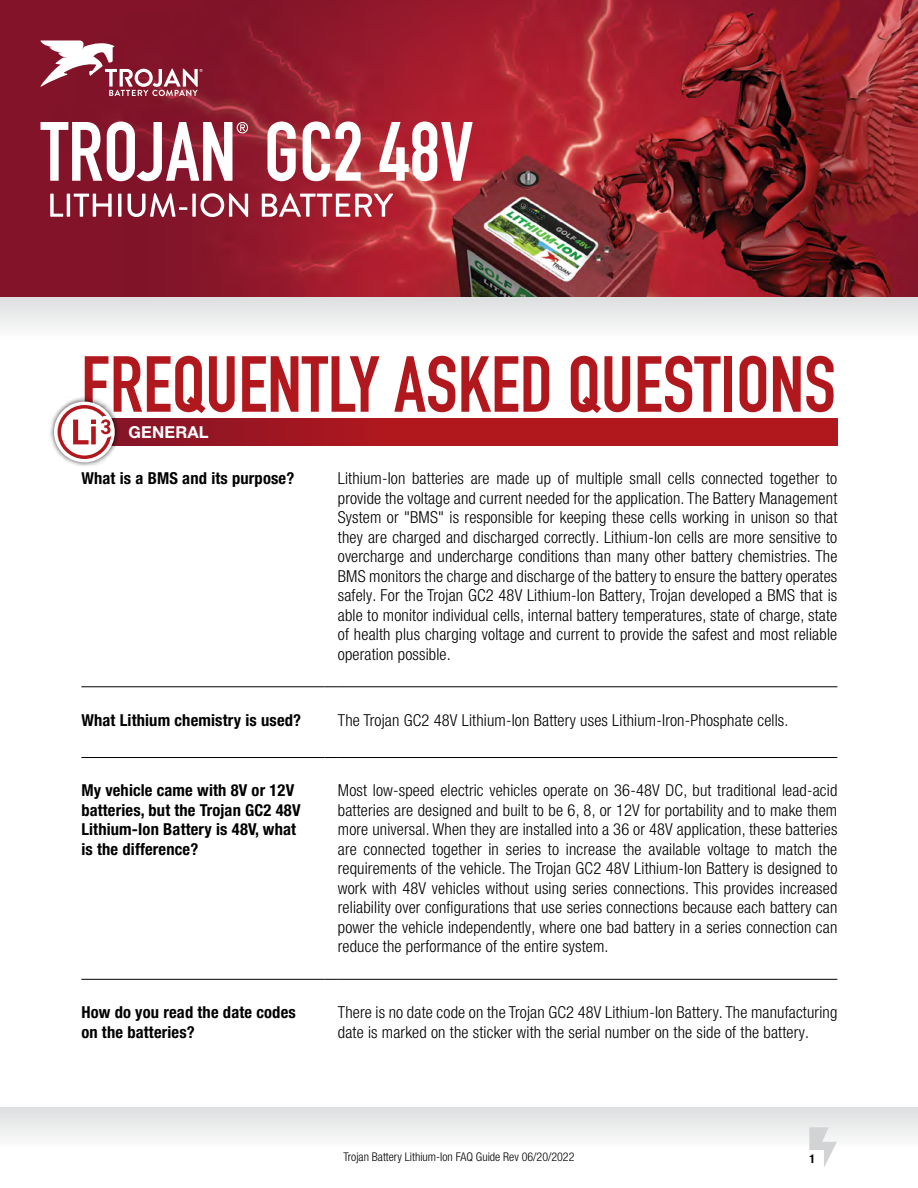
<style>
.page{position:relative;width:918px;height:1188px;background:#fff}
.page>*{position:absolute;margin:0;border:0;box-sizing:border-box;transform-origin:0 0}
.t1{font:700 78px "DIN Condensed";color:#b1181e}
.t2{font:300 condensed 16.5px/19.5px "Helvetica Neue LT Pro";letter-spacing:.01em;color:#000;text-align:justify}
.t3{font:700 condensed 16.5px/19.5px "Helvetica Neue LT Pro";letter-spacing:.01em;color:#000}
.t4{font:700 16.5px "Helvetica Neue LT Pro";letter-spacing:.01em;color:#fff}
.t5{font:300 condensed 12px "Helvetica Neue LT Pro";color:#000}
.t6{font:700 condensed 12px "Helvetica Neue LT Pro";color:#000}
</style>
<div class="page">
<img style="left:0;top:0;width:918px;height:329px">
<svg style="left:809px;top:1127px;width:28px;height:40px"></svg>
<svg style="left:40px;top:40px;width:162px;height:56px"></svg>
<svg style="left:41px;top:122px;width:207px;height:59px"></svg>
<svg style="left:268px;top:122px;width:28px;height:59px"></svg>
<svg style="left:303px;top:122px;width:27px;height:59px"></svg>
<svg style="left:336px;top:122px;width:25px;height:59px"></svg>
<svg style="left:380px;top:122px;width:93px;height:59px"></svg>
<svg style="left:50px;top:194px;width:13px;height:23px"></svg>
<hr style="left:67px;top:194px;width:3px;height:23px;background:#fff">
<svg style="left:74px;top:194px;width:38px;height:23px"></svg>
<hr style="left:118px;top:194px;width:3px;height:23px;background:#fff">
<svg style="left:128px;top:193px;width:59px;height:24px"></svg>
<svg style="left:192px;top:194px;width:4px;height:23px"></svg>
<svg style="left:201px;top:193px;width:47px;height:24px"></svg>
<svg style="left:262px;top:193px;width:131px;height:24px"></svg>
<svg style="left:120px;top:418px;width:717px;height:28px;background:#a8171f"></svg>
<hr style="left:81px;top:686px;width:243px;height:1px;background:#000">
<svg style="left:324px;top:686px;width:14px;height:1px"></svg>
<hr style="left:338px;top:686px;width:499px;height:1px;background:#000">
<hr style="left:81px;top:757px;width:243px;height:1px;background:#000">
<svg style="left:324px;top:757px;width:14px;height:1px"></svg>
<hr style="left:338px;top:757px;width:499px;height:1px;background:#000">
<hr style="left:81px;top:979px;width:243px;height:1px;background:#000">
<svg style="left:324px;top:979px;width:14px;height:1px"></svg>
<hr style="left:338px;top:979px;width:499px;height:1px;background:#000">
<div style="left:48px;top:396px;width:72px;height:72px;background:#000;opacity:.75"></div>
<div style="left:54px;top:402px;width:61px;height:60px;background:#fff;border-radius:50%"></div>
<svg style="left:58px;top:405px;width:53px;height:54px"></svg>
<h1 class="t1" style="left:81px;top:332px;width:756px">FREQUENTLY ASKED QUESTIONS</h1>
<p class="t4" style="left:129px;top:422px;width:82px">GENERAL</p>
<p class="t3" style="left:81px;top:469px;width:214px">What is a BMS and its purpose?</p>
<p class="t2" style="left:338px;top:469px;width:501px">Lithium-Ion batteries are made up of multiple small cells connected together to provide the voltage and current needed for the application. The Battery Management System or "BMS" is responsible for keeping these cells working in unison so that they are charged and discharged correctly. Lithium-Ion cells are more sensitive to overcharge and undercharge conditions than many other battery chemistries. The BMS monitors the charge and discharge of the battery to ensure the battery operates safely. For the Trojan GC2 48V Lithium-Ion Battery, Trojan developed a BMS that is able to monitor individual cells, internal battery temperatures, state of charge, state of health plus charging voltage and current to provide the safest and most reliable operation possible.</p>
<p class="t3" style="left:81px;top:710px;width:221px">What Lithium chemistry is used?</p>
<p class="t2" style="left:338px;top:710px;width:452px">The Trojan GC2 48V Lithium-Ion Battery uses Lithium-Iron-Phosphate cells.</p>
<p class="t3" style="left:81px;top:781px;width:221px">My vehicle came with 8V or 12V batteries, but the Trojan GC2 48V<br>Lithium-Ion Battery is 48V, what is the difference?</p>
<p class="t2" style="left:338px;top:781px;width:501px">Most low-speed electric vehicles operate on 36-48V DC, but traditional lead-acid batteries are designed and built to be 6, 8, or 12V for portability and to make them more universal. When they are installed into a 36 or 48V application, these batteries are connected together in series to increase the available voltage to match the requirements of the vehicle. The Trojan GC2 48V Lithium-Ion Battery is designed to work with 48V vehicles without using series connections. This provides increased reliability over configurations that use series connections because each battery can power the vehicle independently, where one bad battery in a series connection can reduce the performance of the entire system.</p>
<p class="t3" style="left:81px;top:1003px;width:216px">How do you read the date codes on the batteries?</p>
<p class="t2" style="left:338px;top:1002px;width:501px">There is no date code on the Trojan GC2 48V Lithium-Ion Battery. The manufacturing date is marked on the sticker with the serial number on the side of the battery.</p>
<p class="t5" style="left:344px;top:1149px;width:232px">Trojan Battery Lithium-Ion FAQ Guide Rev 06/20/2022</p>
<p class="t6" style="left:809px;top:1152px;width:7px">1</p>
</div>
